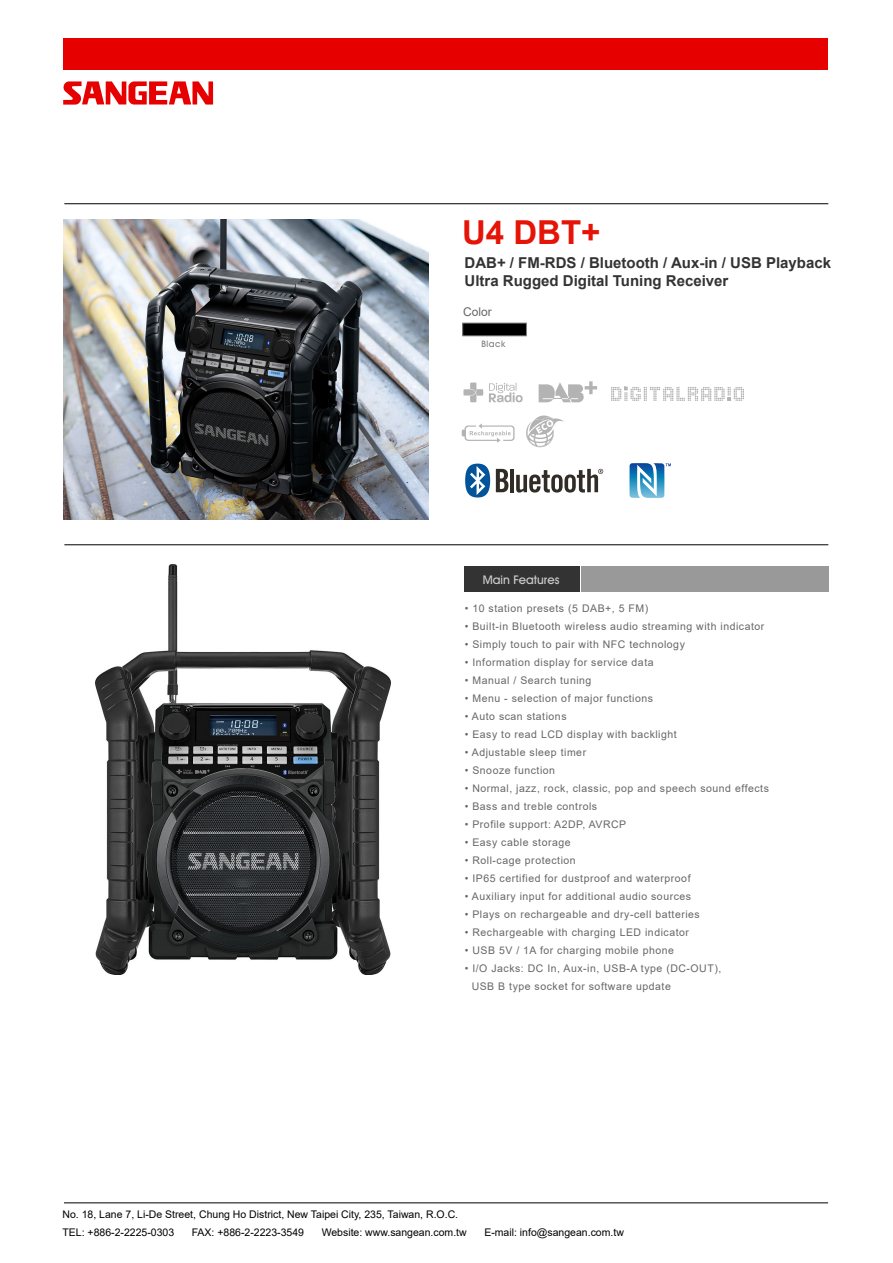
<style>
.page{position:relative;width:893px;height:1263px;background:#fff}
.page>*{position:absolute;margin:0;border:0;box-sizing:border-box;transform-origin:0 0}
.t1{font:700 33px "Arial";color:#e61407}
.t2{font:700 15px/18px "Arial";color:#333}
.t3{font:500 12px "Avant Garde IT Cby BT";color:#ccc}
.t4{font:12px "Arial";color:#666}
.t5{font:10.5px/18px "Arial";letter-spacing:.05em;color:#666}
.t6{font:10.5px/18px "Arial";color:#000}
.t7{font:500 9px "Avant Garde IT Cby BT";letter-spacing:.05em;color:#7f7f7f}
</style>
<div class="page">
<img style="left:63px;top:219px;width:366px;height:300px">
<div style="left:64px;top:38px;width:764px;height:32px;background:#e60000"></div>
<hr style="left:64px;top:544px;width:764px;height:1px;background:#000">
<hr style="left:64px;top:1202px;width:764px;height:1px;background:#000">
<svg style="left:63px;top:81px;width:150px;height:24px"></svg>
<div style="left:465px;top:566px;width:115px;height:26px;background:#333"></div>
<div style="left:581px;top:566px;width:247px;height:26px;background:#999"></div>
<hr style="left:64px;top:203px;width:764px;height:1px;background:#000">
<svg style="left:462px;top:423px;width:52px;height:20px"></svg>
<svg style="left:526px;top:415px;width:38px;height:32px"></svg>
<svg style="left:539px;top:381px;width:58px;height:21px"></svg>
<svg style="left:489px;top:383px;width:34px;height:19px"></svg>
<svg style="left:463px;top:382px;width:20px;height:20px"></svg>
<svg style="left:611px;top:387px;width:133px;height:14px"></svg>
<svg style="left:496px;top:469px;width:12px;height:23px"></svg>
<hr style="left:510px;top:469px;width:4px;height:23px;background:#312d26">
<svg style="left:465px;top:464px;width:25px;height:33px"></svg>
<svg style="left:516px;top:469px;width:87px;height:24px"></svg>
<svg style="left:629px;top:463px;width:42px;height:35px"></svg>
<div style="left:462px;top:323px;width:65px;height:13px;background:#000001;border:1px solid #7f7f7f"></div>
<img style="left:96px;top:564px;width:294px;height:410px">
<h1 class="t1" style="left:462px;top:209px;width:140px">U4 DBT+</h1>
<h2 class="t2" style="left:464px;top:254px;width:368px">DAB+ / FM-RDS / Bluetooth / Aux-in / USB Playback<br>Ultra Rugged Digital Tuning Receiver</h2>
<p class="t4" style="left:463px;top:304px;width:30px">Color</p>
<p class="t7" style="left:482px;top:339px;width:25px">Black</p>
<p class="t3" style="left:483px;top:572px;width:78px">Main Features</p>
<p class="t5" style="left:465px;top:599px;width:185px">• 10 station presets (5 DAB+, 5 FM)</p>
<p class="t5" style="left:465px;top:617px;width:301px">• Built-in Bluetooth wireless audio streaming with indicator</p>
<p class="t5" style="left:465px;top:635px;width:222px">• Simply touch to pair with NFC technology</p>
<p class="t5" style="left:465px;top:653px;width:190px">• Information display for service data</p>
<p class="t5" style="left:465px;top:671px;width:128px">• Manual / Search tuning</p>
<p class="t5" style="left:465px;top:689px;width:190px">• Menu - selection of major functions</p>
<p class="t5" style="left:465px;top:707px;width:103px">• Auto scan stations</p>
<p class="t5" style="left:465px;top:725px;width:213px">• Easy to read LCD display with backlight</p>
<p class="t5" style="left:465px;top:743px;width:123px">• Adjustable sleep timer</p>
<p class="t5" style="left:465px;top:761px;width:92px">• Snooze function</p>
<p class="t5" style="left:465px;top:779px;width:306px">• Normal, jazz, rock, classic, pop and speech sound effects</p>
<p class="t5" style="left:465px;top:797px;width:134px">• Bass and treble controls</p>
<p class="t5" style="left:465px;top:815px;width:163px">• Profile support: A2DP, AVRCP</p>
<p class="t5" style="left:465px;top:833px;width:107px">• Easy cable storage</p>
<p class="t5" style="left:465px;top:851px;width:112px">• Roll-cage protection</p>
<p class="t5" style="left:465px;top:869px;width:227px">• IP65 certified for dustproof and waterproof</p>
<p class="t5" style="left:465px;top:887px;width:228px">• Auxiliary input for additional audio sources</p>
<p class="t5" style="left:465px;top:905px;width:237px">• Plays on rechargeable and dry-cell batteries</p>
<p class="t5" style="left:465px;top:923px;width:226px">• Rechargeable with charging LED indicator</p>
<p class="t5" style="left:465px;top:941px;width:211px">• USB 5V / 1A for charging mobile phone</p>
<p class="t5" style="left:472px;top:959px;width:251px;text-indent:-7px">• I/O Jacks: DC In, Aux-in, USB-A type (DC-OUT),<br>USB B type socket for software update</p>
<p class="t6" style="left:62px;top:1205px;width:397px">No. 18, Lane 7, Li-De Street, Chung Ho District, New Taipei City, 235, Taiwan, R.O.C.<br>TEL: +886-2-2225-0303</p>
<p class="t6" style="left:192px;top:1223px;width:114px">FAX: +886-2-2223-3549</p>
<p class="t6" style="left:322px;top:1223px;width:147px">Website: www.sangean.com.tw</p>
<p class="t6" style="left:484px;top:1223px;width:141px">E-mail: info@sangean.com.tw</p>
</div>
